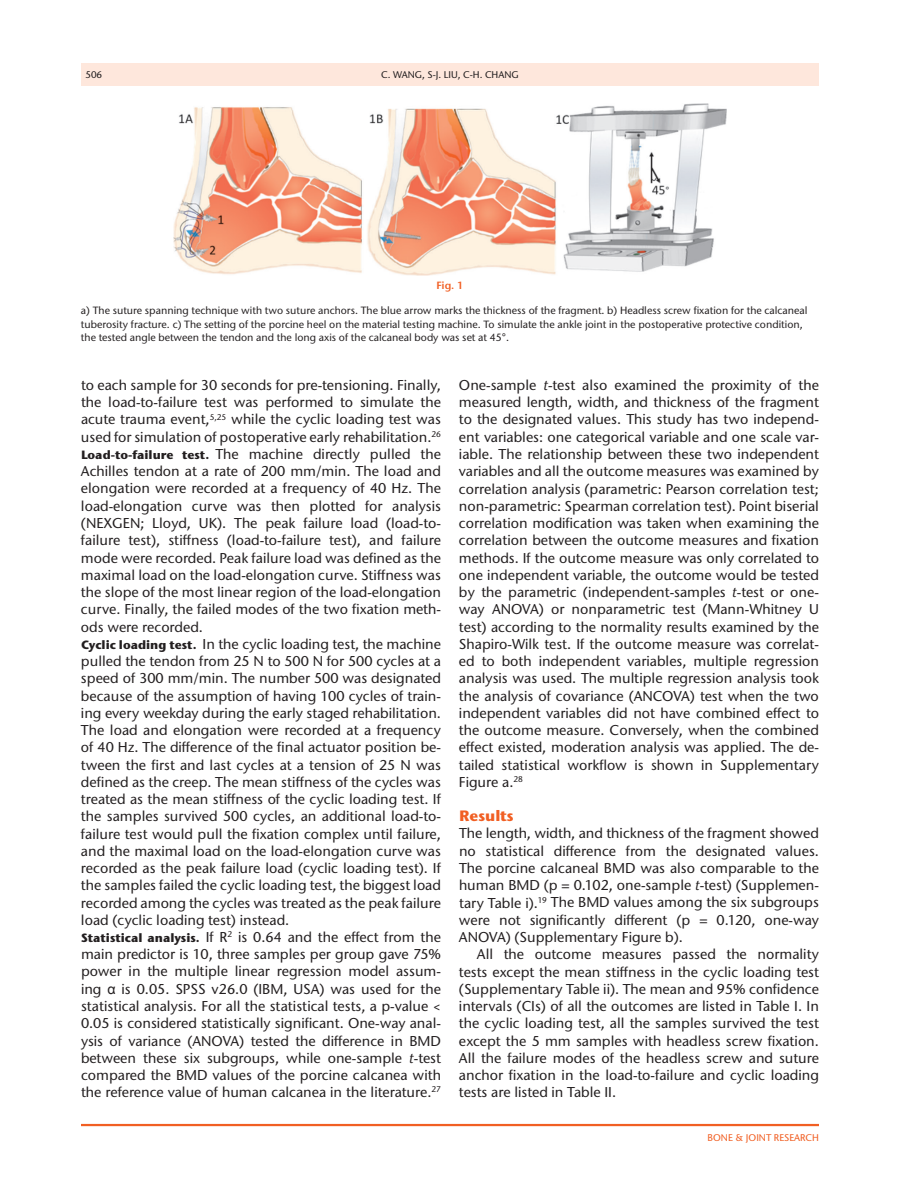
<style>
.page{position:relative;width:918px;height:1188px;background:#fff}
.page>*{position:absolute;margin:0;border:0;box-sizing:border-box;transform-origin:0 0}
.t1{font:700 15px "Stone Sans ITC Pro";color:#f15f23}
.t2{font:500 14.25px/17.2px "Stone Sans ITC Pro";color:#231f20;text-align:justify}
.t3{font:500 10.5px/13.5px "Stone Sans ITC Pro";color:#231f20}
.t4{font:600 10.5px "Stone Sans ITC Pro";color:#f15f23}
.t5{font:500 9.75px "Stone Sans ITC Pro";color:#231f20}
.t6{font:500 9.75px "Stone Sans ITC Pro";color:#f15f23}
.s1{font-weight:700;font-size:12px}
.s2{font-family:"Arial Unicode MS";font-weight:400}
.s3{font-style:italic}
</style>
<div class="page">
<hr style="left:81px;top:1124px;width:738px;height:2px;background:#f15f23">
<div style="left:81px;top:63px;width:738px;height:23px;background:#fee7dc"></div>
<img style="left:174px;top:104px;width:552px;height:171px">
<p class="t5" style="left:85px;top:68px;width:18px">506</p>
<p class="t5" style="left:381px;top:68px;width:139px">C. WANG, S-J. LIU, C-H. CHANG</p>
<p class="t4" style="left:436px;top:278px;width:29px">Fig. 1</p>
<p class="t3" style="left:81px;top:304px;width:728px">a) The suture spanning technique with two suture anchors. The blue arrow marks the thickness of the fragment. b) Headless screw fixation for the calcaneal tuberosity fracture. c) The setting of the porcine heel on the material testing machine. To simulate the ankle joint in the postoperative protective condition, the tested angle between the tendon and the long axis of the calcaneal body was set at 45°.</p>
<p class="t2" style="left:81px;top:376px;width:362px;text-align:left">to each sample for 30 seconds for pre-tensioning. Finally, the load-to-failure test was performed to simulate the acute trauma event,<sup>5,25</sup> while the cyclic loading test was used for simulation of postoperative early rehabilitation.<sup>26<br></sup><span class="s1">Load-to-failure test.</span> The machine directly pulled the Achilles tendon at a rate of 200 mm/min. The load and elongation were recorded at a frequency of 40 Hz. The load-elongation curve was then plotted for analysis (NEXGEN; Lloyd, UK). The peak failure load (load-to&shy;failure test), stiffness (load-to-failure test), and failure mode were recorded. Peak failure load was defined as the maximal load on the load-elongation curve. Stiffness was the slope of the most linear region of the load-elongation curve. Finally, the failed modes of the two fixation meth&shy;ods were recorded.<br><span class="s1">Cyclic loading test.</span> In the cyclic loading test, the machine pulled the tendon from 25 N to 500 N for 500 cycles at a speed of 300 mm/min. The number 500 was designated because of the assumption of having 100 cycles of train&shy;ing every weekday during the early staged rehabilitation.<br>The load and elongation were recorded at a frequency of 40 Hz. The difference of the final actuator position be&shy;tween the first and last cycles at a tension of 25 N was defined as the creep. The mean stiffness of the cycles was treated as the mean stiffness of the cyclic loading test. If the samples survived 500 cycles, an additional load-to&shy;failure test would pull the fixation complex until failure, and the maximal load on the load-elongation curve was recorded as the peak failure load (cyclic loading test). If the samples failed the cyclic loading test, the biggest load recorded among the cycles was treated as the peak failure load (cyclic loading test) instead.<br><span class="s1">Statistical analysis.</span> If R<sup>2</sup> is 0.64 and the effect from the main predictor is 10, three samples per group gave 75% power in the multiple linear regression model assum&shy;ing <span class="s2">α</span> is 0.05. SPSS v26.0 (IBM, USA) was used for the statistical analysis. For all the statistical tests, a p-value &lt; 0.05 is considered statistically significant. One-way anal&shy;ysis of variance (ANOVA) tested the difference in BMD between these six subgroups, while one-sample <span class="s3">t</span>-test compared the BMD values of the porcine calcanea with the reference value of human calcanea in the literature.<sup>27</sup></p>
<p class="t2" style="left:459px;top:376px;width:362px">One-sample <span class="s3">t</span>-test also examined the proximity of the measured length, width, and thickness of the fragment to the designated values. This study has two independ&shy;ent variables: one categorical variable and one scale var&shy;iable. The relationship between these two independent variables and all the outcome measures was examined by correlation analysis (parametric: Pearson correlation test; non-parametric: Spearman correlation test). Point biserial correlation modification was taken when examining the correlation between the outcome measures and fixation methods. If the outcome measure was only correlated to one independent variable, the outcome would be tested by the parametric (independent-samples <span class="s3">t</span>-test or one&shy;way ANOVA) or nonparametric test (Mann-Whitney U test) according to the normality results examined by the Shapiro-Wilk test. If the outcome measure was correlat&shy;ed to both independent variables, multiple regression analysis was used. The multiple regression analysis took the analysis of covariance (ANCOVA) test when the two independent variables did not have combined effect to the outcome measure. Conversely, when the combined effect existed, moderation analysis was applied. The de&shy;tailed statistical workflow is shown in Supplementary Figure a.<sup>28</sup></p>
<p class="t1" style="left:459px;top:806px;width:56px">Results</p>
<p class="t2" style="left:459px;top:825px;width:362px">The length, width, and thickness of the fragment showed no statistical difference from the designated values.<br>The porcine calcaneal BMD was also comparable to the human BMD (p = 0.102, one-sample <span class="s3">t</span>-test) (Supplemen&shy;tary Table i).<sup>19</sup> The BMD values among the six subgroups were not significantly different (p = 0.120, one-way ANOVA) (Supplementary Figure b).</p>
<p class="t2" style="left:459px;top:946px;width:362px;text-indent:18px">All the outcome measures passed the normality tests except the mean stiffness in the cyclic loading test (Supplementary Table ii). The mean and 95% confidence intervals (CIs) of all the outcomes are listed in Table I. In the cyclic loading test, all the samples survived the test except the 5 mm samples with headless screw fixation.<br>All the failure modes of the headless screw and suture anchor fixation in the load-to-failure and cyclic loading tests are listed in Table II.</p>
<p class="t6" style="left:708px;top:1132px;width:113px">BONE &amp; JOINT RESEARCH</p>
</div>
